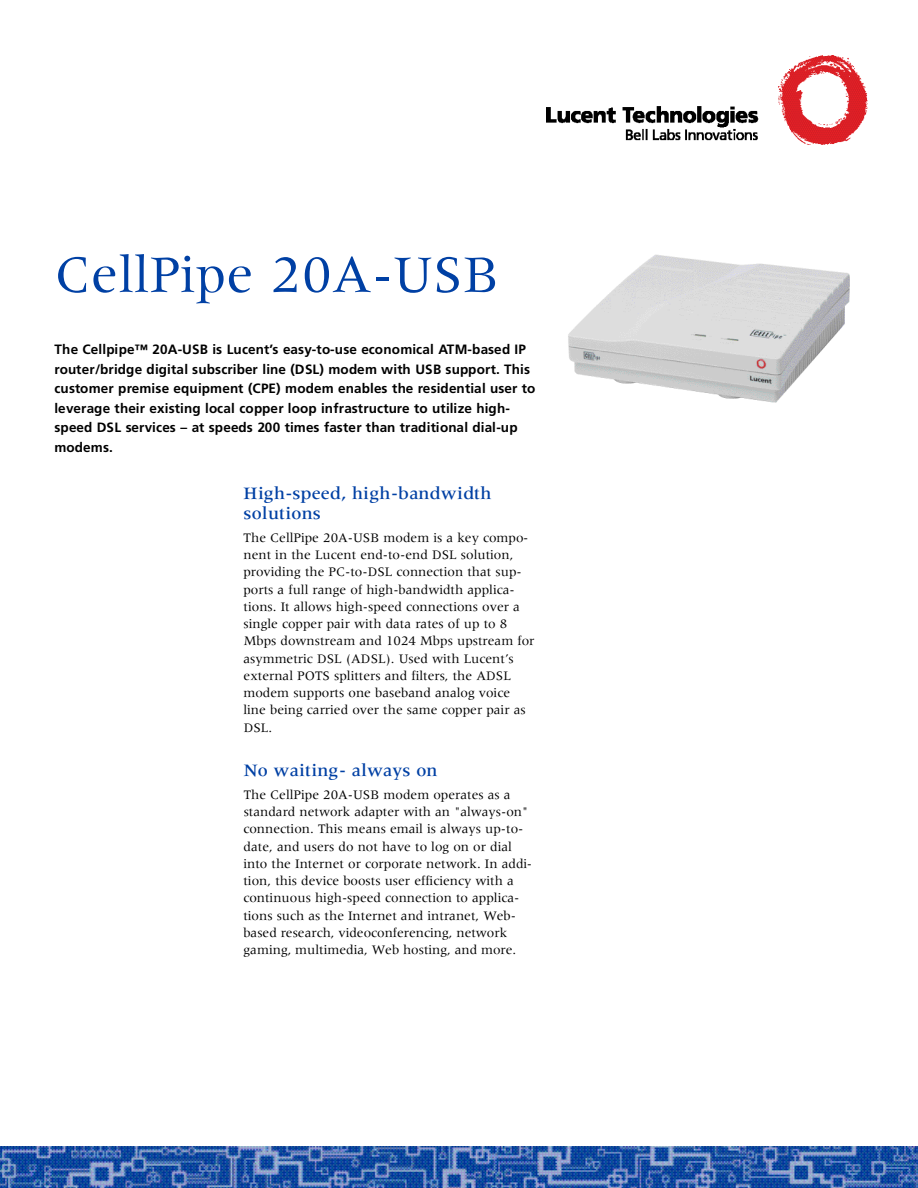
<style>
.page{position:relative;width:918px;height:1188px;background:#fff}
.page>*{position:absolute;margin:0;border:0;box-sizing:border-box;transform-origin:0 0}
.t1{font:54px "Meridien";letter-spacing:.005em;color:#0040a4}
.t2{font:500 18px/19.5px "Meridien";color:#0040a4}
.t3{font:13.5px/17.2px "Meridien";color:#000}
.t4{font:700 13.5px/19.5px "Frutiger";color:#000}
</style>
<div class="page">
<img style="left:546px;top:56px;width:321px;height:89px">
<img style="left:568px;top:254px;width:282px;height:149px">
<img style="left:0;top:1146px;width:918px;height:42px">
<h1 class="t1" style="left:55px;top:253px;width:447px">CellPipe 20A-USB</h1>
<p class="t4" style="left:54px;top:341px;width:483px">The Cellpipe™ 20A-USB is Lucent’s easy-to-use economical ATM-based IP router/bridge digital subscriber line (DSL) modem with USB support. This customer premise equipment (CPE) modem enables the residential user to leverage their existing local copper loop infrastructure to utilize high&shy;speed DSL services – at speeds 200 times faster than traditional dial-up<br>m o d e m s .</p>
<h2 class="t2" style="left:244px;top:485px;width:249px">High-speed, high-bandwidth s o l u t i o n s</h2>
<p class="t3" style="left:243px;top:530px;width:293px">The CellPipe 20A-USB modem is a key compo&shy;nent in the Lucent end-to-end DSL solution, providing the PC-to-DSL connection that sup&shy;ports a full range of high-bandwidth applica&shy;tions. It allows high-speed connections over a single copper pair with data rates of up to 8<br>Mbps downstream and 1024 Mbps upstream for asymmetric DSL (ADSL). Used with Lucent’s external POTS splitters and filters, the ADSL modem supports one baseband analog voice line being carried over the same copper pair as DSL.</p>
<h2 class="t2" style="left:244px;top:761px;width:195px">No waiting- always on</h2>
<p class="t3" style="left:243px;top:787px;width:290px">The CellPipe 20A-USB modem operates as a standard network adapter with an "always-on" connection. This means email is always up-to&shy;date, and users do not have to log on or dial into the Internet or corporate network. In addi&shy;tion, this device boosts user efficiency with a continuous high-speed connection to applica&shy;tions such as the Internet and intranet, Web&shy;based research, videoconferencing, network gaming, multimedia, Web hosting, and more.</p>
</div>
